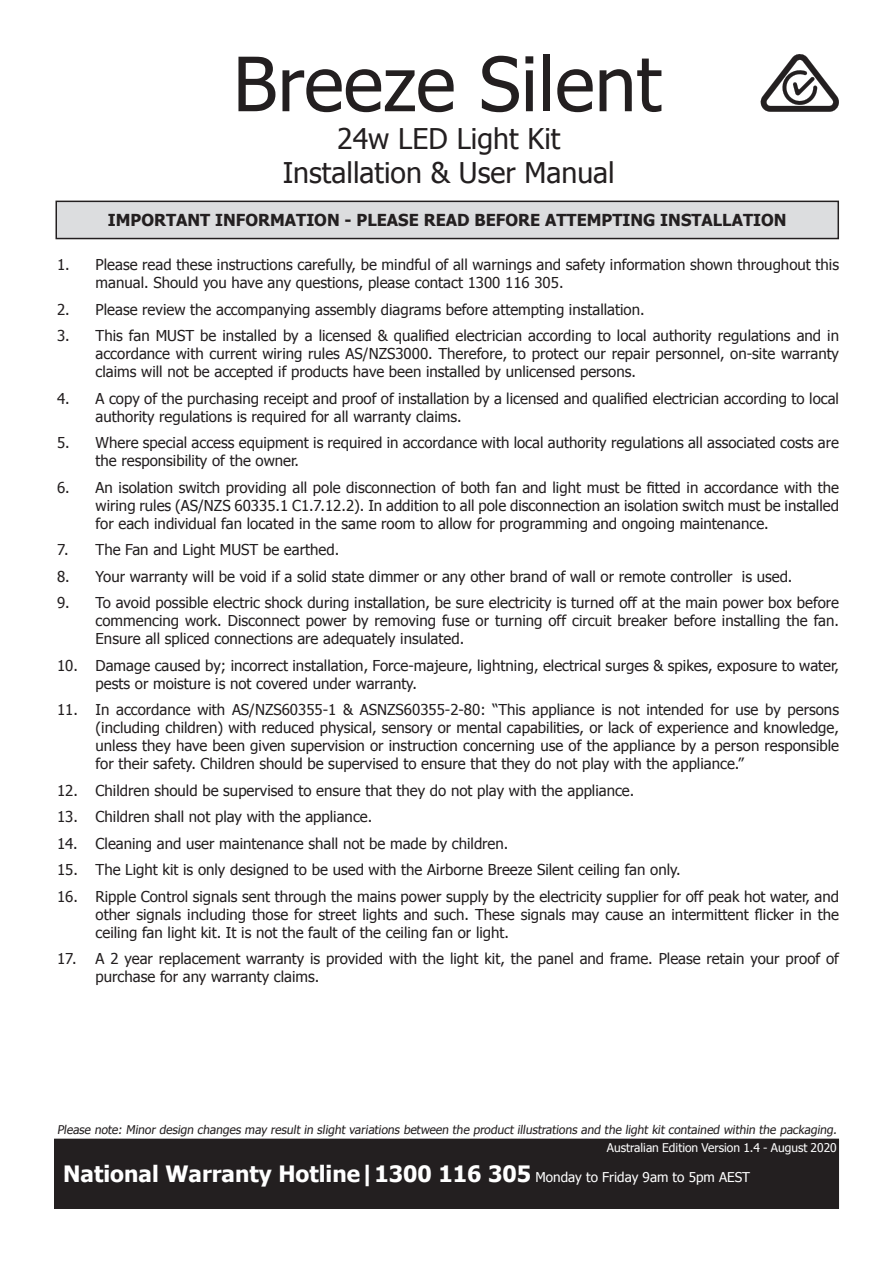
<style>
.page{position:relative;width:893px;height:1263px;background:#fff}
.page>*{position:absolute;margin:0;border:0;box-sizing:border-box;transform-origin:0 0}
.t1{font:75px "Tahoma";color:#231f20}
.t2{font:28.5px "Tahoma";color:#231f20}
.t3{font:700 22.5px "Tahoma";color:#fff}
.HEADING{font:700 16.5px "Tahoma";color:#231f20}
.t4{font:15px/18px "Tahoma";color:#231f20}
.t5{font:12px "Tahoma";color:#231f20}
.t6{font:12px "Tahoma";color:#fff}
.s1{font-weight:400;font-size:13.5px}
</style>
<div class="page">
<svg style="left:760px;top:54px;width:79px;height:58px"></svg>
<div style="left:56px;top:201px;width:782px;height:38px;background:#dcdddf"></div>
<div style="left:56px;top:201px;width:783px;height:38px;border:2px solid #231f20"></div>
<div style="left:55px;top:1139px;width:783px;height:69px;background:#231f20"></div>
<div style="left:54px;top:1139px;width:785px;height:70px;border:2px solid #231f20"></div>
<p class="t1" style="left:233px;top:34px;width:430px">Breeze Silent</p>
<p class="t2" style="left:337px;top:120px;width:225px">24w LED Light Kit</p>
<p class="t2" style="left:283px;top:154px;width:333px">Installation &amp; User Manual</p>
<p class="HEADING" style="left:108px;top:209px;width:680px">IMPORTANT INFORMATION - PLEASE READ BEFORE ATTEMPTING INSTALLATION</p>
<p class="t4" style="left:96px;top:255px;width:745px;text-indent:-39px">1. Please read these instructions carefully, be mindful of all warnings and safety information shown throughout this manual. Should you have any questions, please contact 1300 116 305.</p>
<p class="t4" style="left:57px;top:300px;width:589px">2. Please review the accompanying assembly diagrams before attempting installation.</p>
<p class="t4" style="left:96px;top:326px;width:745px;text-align:justify;text-indent:-39px">3. This fan MUST be installed by a licensed &amp; qualified electrician according to local authority regulations and in accordance with current wiring rules AS/NZS3000. Therefore, to protect our repair personnel, on-site warranty claims will not be accepted if products have been installed by unlicensed persons.</p>
<p class="t4" style="left:96px;top:389px;width:745px;text-indent:-39px">4. A copy of the purchasing receipt and proof of installation by a licensed and qualified electrician according to local authority regulations is required for all warranty claims.</p>
<p class="t4" style="left:96px;top:433px;width:745px;text-indent:-39px">5. Where special access equipment is required in accordance with local authority regulations all associated costs are the responsibility of the owner.</p>
<p class="t4" style="left:96px;top:478px;width:745px;text-align:justify;text-indent:-39px">6. An isolation switch providing all pole disconnection of both fan and light must be fitted in accordance with the wiring rules (AS/NZS 60335.1 C1.7.12.2). In addition to all pole disconnection an isolation switch must be installed for each individual fan located in the same room to allow for programming and ongoing maintenance.</p>
<p class="t4" style="left:57px;top:540px;width:284px">7. The Fan and Light MUST be earthed.</p>
<p class="t4" style="left:57px;top:567px;width:737px">8. Your warranty will be void if a solid state dimmer or any other brand of wall or remote controller is used.</p>
<p class="t4" style="left:96px;top:593px;width:745px;text-align:justify;text-indent:-39px">9. To avoid possible electric shock during installation, be sure electricity is turned off at the main power box before commencing work. Disconnect power by removing fuse or turning off circuit breaker before installing the fan.<br>Ensure all spliced connections are adequately insulated.</p>
<p class="t4" style="left:96px;top:656px;width:745px;text-indent:-39px">10. Damage caused by; incorrect installation, Force-majeure, lightning, electrical surges &amp; spikes, exposure to water, pests or moisture is not covered under warranty.</p>
<p class="t4" style="left:96px;top:700px;width:745px;text-align:justify;text-indent:-39px">11. In accordance with AS/NZS60355-1 &amp; ASNZS60355-2-80: “This appliance is not intended for use by persons (including children) with reduced physical, sensory or mental capabilities, or lack of experience and knowledge, unless they have been given supervision or instruction concerning use of the appliance by a person responsible for their safety. Children should be supervised to ensure that they do not play with the appliance.”</p>
<p class="t4" style="left:57px;top:781px;width:579px">12. Children should be supervised to ensure that they do not play with the appliance.</p>
<p class="t4" style="left:57px;top:807px;width:317px">13. Children shall not play with the appliance.</p>
<p class="t4" style="left:57px;top:834px;width:453px">14. Cleaning and user maintenance shall not be made by children.</p>
<p class="t4" style="left:57px;top:860px;width:625px">15. The Light kit is only designed to be used with the Airborne Breeze Silent ceiling fan only.</p>
<p class="t4" style="left:96px;top:887px;width:745px;text-align:justify;text-indent:-39px">16. Ripple Control signals sent through the mains power supply by the electricity supplier for off peak hot water, and other signals including those for street lights and such. These signals may cause an intermittent flicker in the ceiling fan light kit. It is not the fault of the ceiling fan or light.</p>
<p class="t4" style="left:96px;top:949px;width:745px;text-indent:-39px">17. A 2 year replacement warranty is provided with the light kit, the panel and frame. Please retain your proof of purchase for any warranty claims.</p>
<p class="t5" style="left:57px;top:1122px;width:783px">Please note: Minor design changes may result in slight variations between the product illustrations and the light kit contained within the packaging.</p>
<p class="t6" style="left:607px;top:1140px;width:231px">Australian Edition Version 1.4 - August 2020</p>
<p class="t3" style="left:63px;top:1158px;width:688px">National Warranty Hotline|1300 116 305 <span class="s1">Monday to Friday 9am to 5pm AEST</span></p>
</div>
